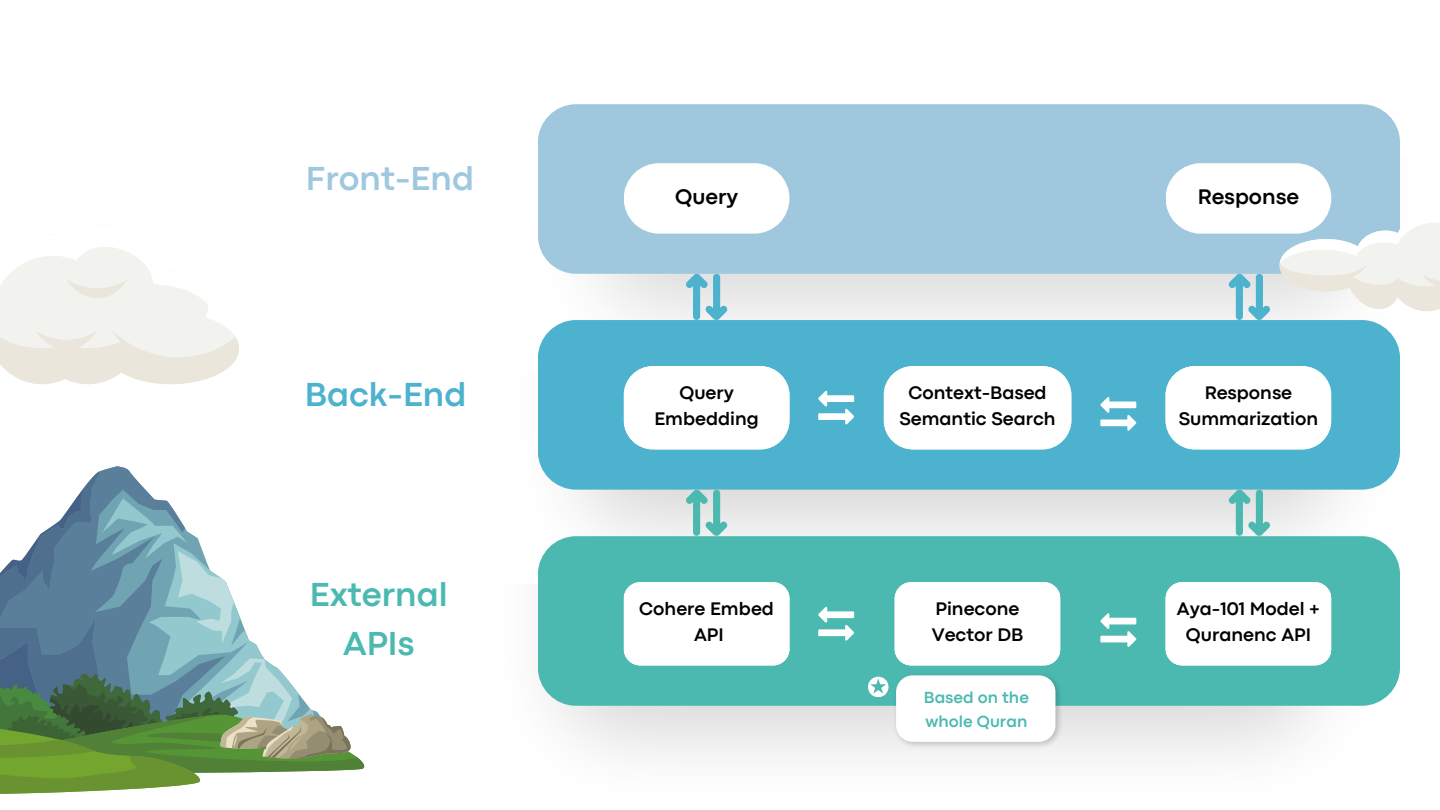
<style>
.page{position:relative;width:1440px;height:810px;background:#fff}
.page>*{position:absolute;margin:0;border:0;box-sizing:border-box;transform-origin:0 0}
.t1{font:700 34.7px/48.2px "Codec Pro";color:#4cb9b0;text-align:center}
.t2{font:700 34.7px "Codec Pro";color:#9fc8df}
.t3{font:700 34.7px "Codec Pro";color:#4cb2cd}
.t4{font:700 22px "Codec Pro";color:#000}
.t5{font:700 19px/26.2px "Codec Pro";color:#000;text-align:center}
.t6{font:700 16.7px/23.2px "Codec Pro";color:#4cb9b0}
</style>
<div class="page">
<div style="left:538px;top:104px;width:862px;height:170px;background:#9fc8df;border-radius:38px"></div>
<div style="left:538px;top:320px;width:862px;height:170px;background:#4cb2cd;border-radius:38px"></div>
<div style="left:538px;top:536px;width:862px;height:170px;background:#4cb9b0;border-radius:38px"></div>
<svg style="left:624px;top:163px;width:165px;height:71px"></svg>
<div style="left:1166px;top:366px;width:165px;height:83px;background:#fff"></div>
<div style="left:624px;top:366px;width:165px;height:83px;background:#fff"></div>
<div style="left:884px;top:366px;width:187px;height:83px;background:#fff"></div>
<div style="left:624px;top:582px;width:165px;height:83px;background:#fff"></div>
<div style="left:895px;top:582px;width:165px;height:83px;background:#fff"></div>
<div style="left:1166px;top:582px;width:165px;height:83px;background:#fff"></div>
<svg style="left:686px;top:274px;width:42px;height:46px"></svg>
<svg style="left:1228px;top:490px;width:42px;height:46px"></svg>
<svg style="left:686px;top:490px;width:42px;height:46px"></svg>
<svg style="left:1100px;top:397px;width:36px;height:34px"></svg>
<svg style="left:818px;top:391px;width:36px;height:34px"></svg>
<svg style="left:818px;top:607px;width:36px;height:34px"></svg>
<svg style="left:1100px;top:613px;width:36px;height:34px"></svg>
<svg style="left:0;top:471px;width:365px;height:323px"></svg>
<svg style="left:0;top:247px;width:239px;height:138px"></svg>
<svg style="left:1166px;top:163px;width:274px;height:157px"></svg>
<img style="left:892px;top:675px;width:171px;height:75px">
<div style="left:896px;top:675px;width:159px;height:67px;background:#fff;border-radius:17px"></div>
<svg style="left:868px;top:677px;width:20px;height:20px"></svg>
<p class="t2" style="left:306px;top:167px;width:170px">Front-End</p>
<h3 class="t3" style="left:305px;top:382px;width:163px">Back-End</h3>
<p class="t1" style="left:310px;top:573px;width:139px">External<br>APIs</p>
<h2 class="t4" style="left:675px;top:189px;width:65px">Query</h2>
<h2 class="t4" style="left:1198px;top:189px;width:103px">Response</h2>
<p class="t5" style="left:654px;top:381px;width:106px">Query<br>Embedding</p>
<p class="t5" style="left:899px;top:381px;width:158px">Context-Based<br>Semantic Search</p>
<p class="t5" style="left:1179px;top:381px;width:141px">Response<br>Summarization</p>
<h1 class="t5" style="left:639px;top:597px;width:136px">Cohere Embed<br>API</h1>
<p class="t5" style="left:932px;top:597px;width:93px;text-align:left">Pinecone<br>Vector DB</p>
<p class="t5" style="left:1177px;top:597px;width:145px">Aya-101 Model +<br>Quranenc API</p>
<h3 class="t6" style="left:924px;top:688px;width:106px">Based on the whole Quran</h3>
</div>
